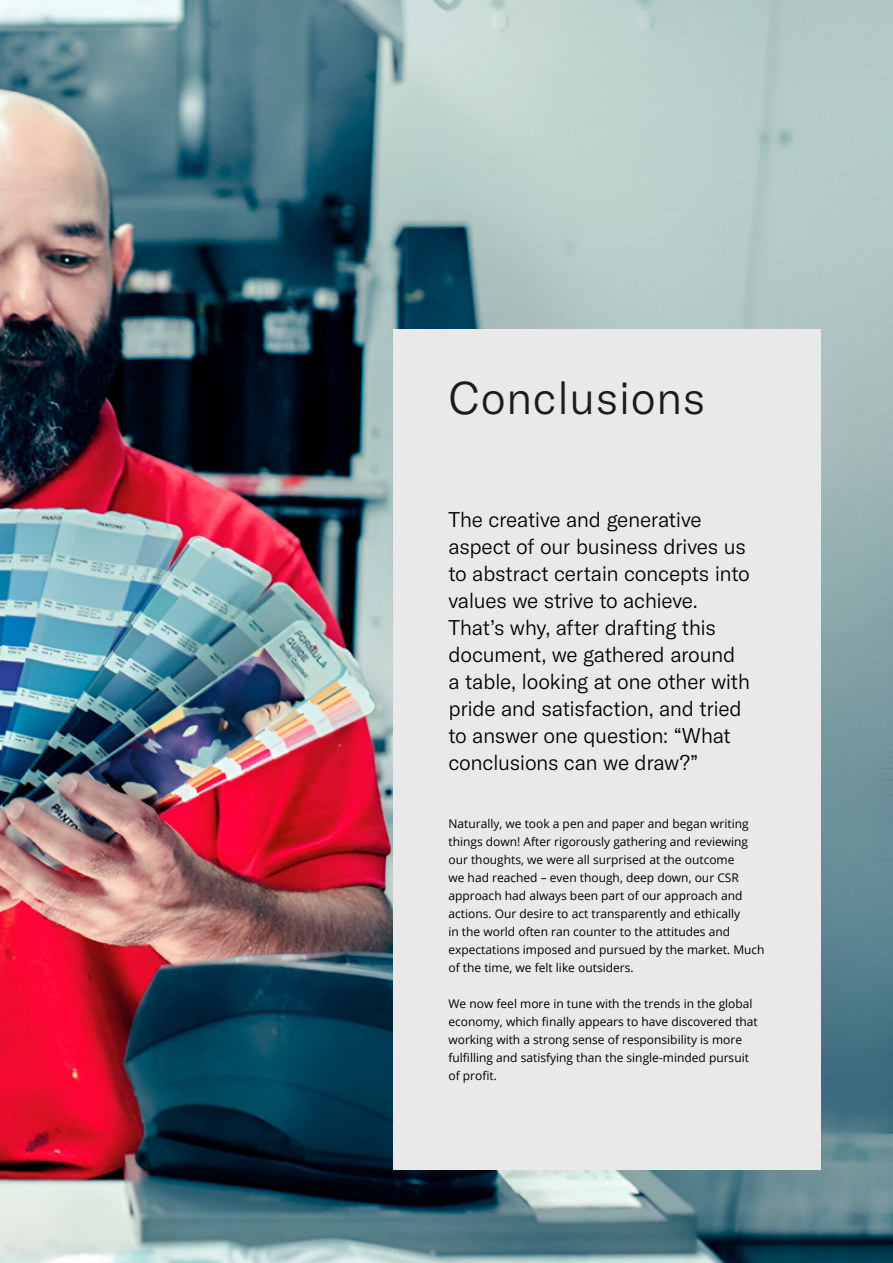
<style>
.page{position:relative;width:893px;height:1263px;background:#fff}
.page>*{position:absolute;margin:0;border:0;box-sizing:border-box;transform-origin:0 0}
.H1_titolo{font:300 45px "GT America";letter-spacing:.01em;color:#1c1c1c}
.H2_box_virgolettato{font:300 21px/27px "GT America";letter-spacing:-.02em;color:#000}
.t1{font:12px/18px "Open Sans";color:#000}
</style>
<div class="page">
<img style="left:0;top:0;width:893px;height:1263px">
<div style="left:393px;top:329px;width:428px;height:840px;background:#e9e9e9"></div>
<p class="H1_titolo" style="left:448px;top:372px;width:258px">Conclusions</p>
<p class="H2_box_virgolettato" style="left:448px;top:506px;width:303px">The creative and generative aspect of our business drives us to abstract certain concepts into values we strive to achieve.</p>
<p class="H2_box_virgolettato" style="left:448px;top:614px;width:303px">That’s why, after drafting this document, we gathered around a table, looking at one other with pride and satisfaction, and tried to answer one question: “What conclusions can we draw?”</p>
<p class="t1" style="left:448px;top:814px;width:318px">Naturally, we took a pen and paper and began writing things down! After rigorously gathering and reviewing our thoughts, we were all surprised at the outcome<br>we had reached – even though, deep down, our CSR approach had always been part of our approach and actions. Our desire to act transparently and ethically<br>in the world often ran counter to the attitudes and expectations imposed and pursued by the market. Much of the time, we felt like outsiders.</p>
<p class="t1" style="left:448px;top:994px;width:311px">We now feel more in tune with the trends in the global economy, which finally appears to have discovered that working with a strong sense of responsibility is more fulfilling and satisfying than the single-minded pursuit of profit.</p>
</div>
